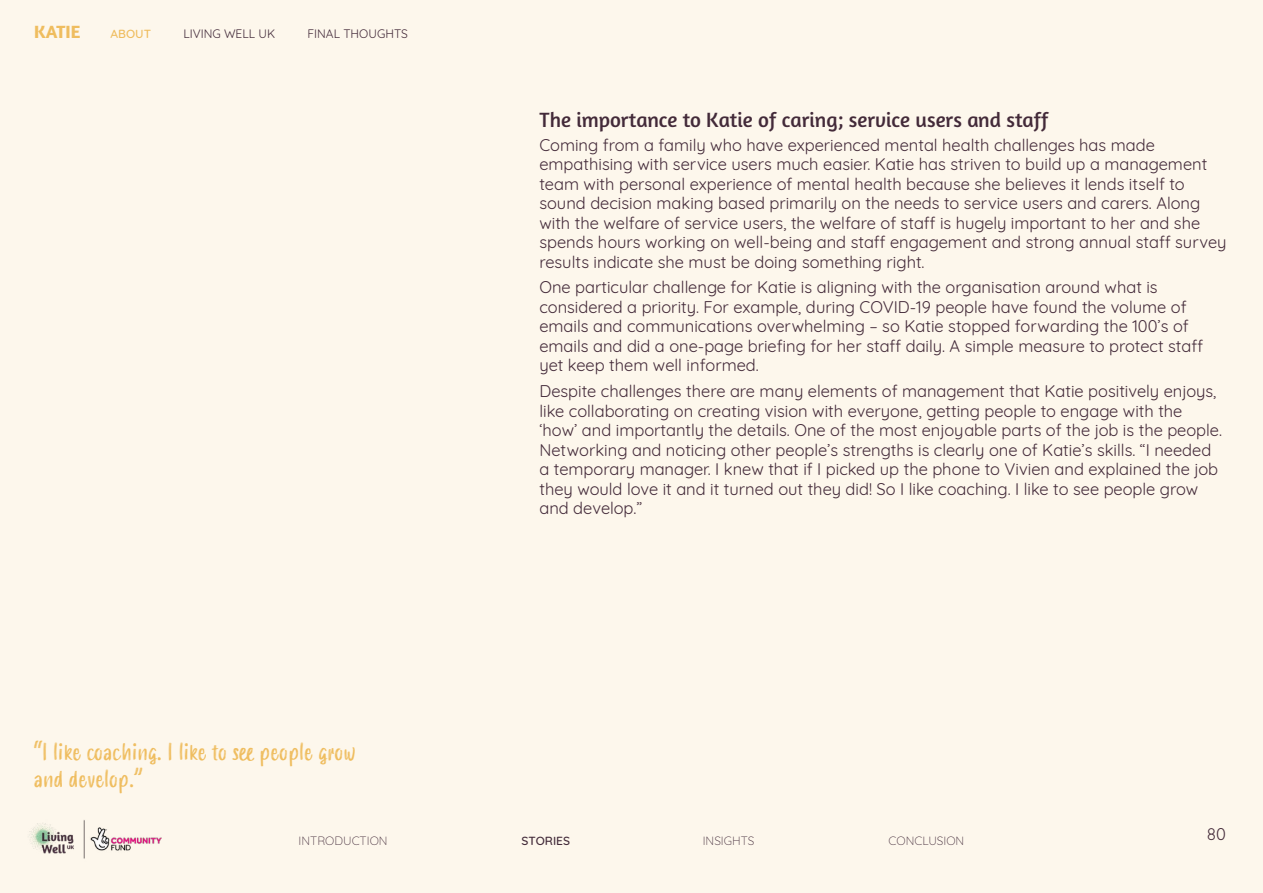
<style>
.page{position:relative;width:1263px;height:893px;background:#fdf7ec}
.page>*{position:absolute;margin:0;border:0;box-sizing:border-box;transform-origin:0 0}
.t1{font:22.5px/27px "Smoothy";color:#efbd5f}
.t2{font:21px "Amaranth";color:#432a39}
.t3{font:700 18px "Amaranth";color:#efbd5f}
.t4{font:16.5px/19.5px "Quicksand";color:#432a39}
.t5{font:300 12px "Quicksand";color:#432b3a}
.t6{font:12px "Quicksand";color:#432a39}
.t7{font:12px "Quicksand";color:#432b3a}
.t8{font:500 12px "Quicksand";color:#432b3a}
.t9{font:500 12px "Quicksand";color:#efbd5f}
</style>
<div class="page">
<img style="left:28px;top:820px;width:134px;height:39px">
<p class="t3" style="left:34px;top:20px;width:48px">KATIE</p>
<p class="t9" style="left:110px;top:24px;width:42px">ABOUT</p>
<p class="t7" style="left:183px;top:24px;width:93px">LIVING WELL UK</p>
<p class="t6" style="left:307px;top:24px;width:102px">FINAL THOUGHTS</p>
<h1 class="t1" style="left:34px;top:739px;width:323px">“I like coaching. I like to see people grow and develop.”</h1>
<p class="t2" style="left:539px;top:107px;width:511px">The importance to Katie of caring; service users and staff</p>
<p class="t4" style="left:539px;top:133px;width:689px">Coming from a family who have experienced mental health challenges has made empathising with service users much easier. Katie has striven to build up a management team with personal experience of mental health because she believes it lends itself to sound decision making based primarily on the needs to service users and carers. Along with the welfare of service users, the welfare of staff is hugely important to her and she spends hours working on well-being and staff engagement and strong annual staff survey results indicate she must be doing something right.</p>
<p class="t4" style="left:539px;top:276px;width:665px">One particular challenge for Katie is aligning with the organisation around what is considered a priority. For example, during COVID-19 people have found the volume of emails and communications overwhelming – so Katie stopped forwarding the 100’s of emails and did a one-page briefing for her staff daily. A simple measure to protect staff yet keep them well informed.</p>
<p class="t4" style="left:539px;top:380px;width:684px">Despite challenges there are many elements of management that Katie positively enjoys, like collaborating on creating vision with everyone, getting people to engage with the ‘how’ and importantly the details. One of the most enjoyable parts of the job is the people.<br>Networking and noticing other people’s strengths is clearly one of Katie’s skills. “I needed a temporary manager. I knew that if I picked up the phone to Vivien and explained the job they would love it and it turned out they did! So I like coaching. I like to see people grow and develop.”</p>
<p class="t5" style="left:299px;top:831px;width:90px">INTRODUCTION</p>
<p class="t8" style="left:522px;top:831px;width:50px">STORIES</p>
<p class="t5" style="left:703px;top:831px;width:53px">INSIGHTS</p>
<p class="t5" style="left:889px;top:831px;width:77px">CONCLUSION</p>
<p class="t4" style="left:1207px;top:823px;width:21px">80</p>
</div>
